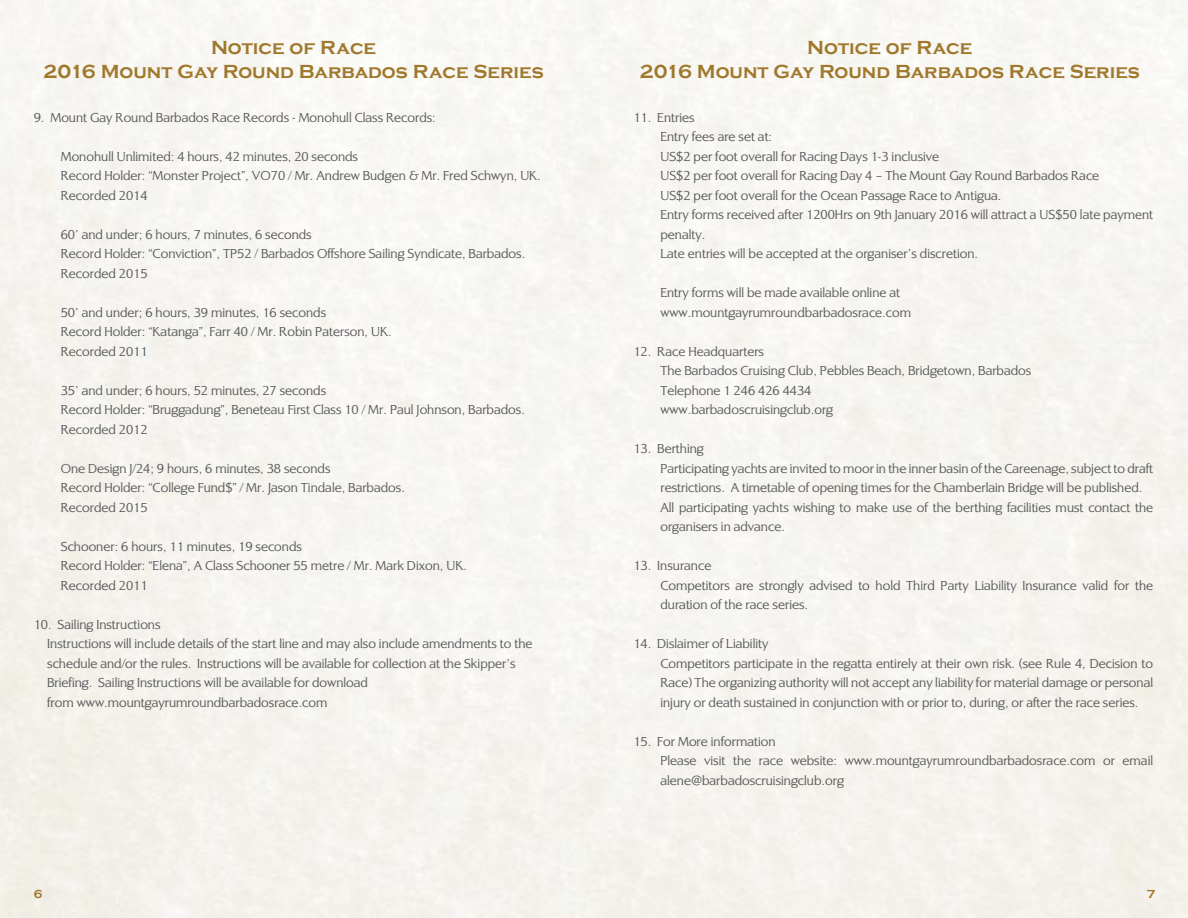
<style>
.page{position:relative;width:1188px;height:918px;background:#fff}
.page>*{position:absolute;margin:0;border:0;box-sizing:border-box;transform-origin:0 0}
.t1{font:700 19.5px/24px "Copperplate Gothic";color:#a0782c;text-align:center}
.t2{font:300 13.5px/19.5px "Alexon";color:#58595b}
.t3{font:700 12px "Copperplate Gothic";color:#a0782c}
</style>
<div class="page">
<h1 class="t1" style="left:44px;top:36px;width:502px">Notice of Race<br>2016 Mount Gay Round Barbados Race Series</h1>
<p class="t2" style="left:34px;top:107px;width:404px">9. Mount Gay Round Barbados Race Records - Monohull Class Records:</p>
<p class="t2" style="left:61px;top:146px;width:482px">Monohull Unlimited: 4 hours, 42 minutes, 20 seconds<br>Record Holder: “Monster Project”, VO70 / Mr. Andrew Budgen &amp; Mr. Fred Schwyn, UK.<br>Recorded 2014</p>
<p class="t2" style="left:61px;top:224px;width:466px">60’ and under; 6 hours, 7 minutes, 6 seconds<br>Record Holder: “Conviction”, TP52 / Barbados Offshore Sailing Syndicate, Barbados.<br>Recorded 2015</p>
<p class="t2" style="left:61px;top:302px;width:332px">50’ and under; 6 hours, 39 minutes, 16 seconds<br>Record Holder: “Katanga”, Farr 40 / Mr. Robin Paterson, UK.<br>Recorded 2011</p>
<p class="t2" style="left:61px;top:380px;width:466px">35’ and under; 6 hours, 52 minutes, 27 seconds<br>Record Holder: “Bruggadung”, Beneteau First Class 10 / Mr. Paul Johnson, Barbados.<br>Recorded 2012</p>
<p class="t2" style="left:61px;top:458px;width:346px">One Design J/24; 9 hours, 6 minutes, 38 seconds<br>Record Holder: “College Fund$” / Mr. Jason Tindale, Barbados.<br>Recorded 2015</p>
<p class="t2" style="left:61px;top:536px;width:408px">Schooner: 6 hours, 11 minutes, 19 seconds<br>Record Holder: “Elena”, A Class Schooner 55 metre / Mr. Mark Dixon, UK.<br>Recorded 2011</p>
<p class="t2" style="left:47px;top:614px;width:487px;text-indent:-14px">10. Sailing Instructions<br>Instructions will include details of the start line and may also include amendments to the schedule and/or the rules. Instructions will be available for collection at the Skipper’s Briefing. Sailing Instructions will be available for download<br>from www.mountgayrumroundbarbadosrace.com</p>
<h1 class="t1" style="left:640px;top:36px;width:502px">Notice of Race<br>2016 Mount Gay Round Barbados Race Series</h1>
<p class="t2" style="left:660px;top:107px;width:494px;text-indent:-27px">11. Entries<br>Entry fees are set at:<br>US$2 per foot overall for Racing Days 1-3 inclusive<br>US$2 per foot overall for Racing Day 4 – The Mount Gay Round Barbados Race<br>US$2 per foot overall for the Ocean Passage Race to Antigua.<br>Entry forms received after 1200Hrs on 9th January 2016 will attract a US$50 late payment penalty.<br>Late entries will be accepted at the organiser’s discretion.</p>
<p class="t2" style="left:660px;top:283px;width:252px">Entry forms will be made available online at www.mountgayrumroundbarbadosrace.com</p>
<p class="t2" style="left:660px;top:341px;width:372px;text-indent:-27px">12. Race Headquarters<br>The Barbados Cruising Club, Pebbles Beach, Bridgetown, Barbados Telephone 1 246 426 4434<br>www.barbadoscruisingclub.org</p>
<p class="t2" style="left:660px;top:439px;width:494px;text-indent:-27px">13. Berthing<br>Participating yachts are invited to moor in the inner basin of the Careenage, subject to draft restrictions. A timetable of opening times for the Chamberlain Bridge will be published.<br>All participating yachts wishing to make use of the berthing facilities must contact the organisers in advance.</p>
<p class="t2" style="left:660px;top:556px;width:494px;text-indent:-27px">13. Insurance<br>Competitors are strongly advised to hold Third Party Liability Insurance valid for the duration of the race series.</p>
<p class="t2" style="left:660px;top:634px;width:494px;text-indent:-27px">14. Dislaimer of Liability<br>Competitors participate in the regatta entirely at their own risk. (see Rule 4, Decision to Race) The organizing authority will not accept any liability for material damage or personal injury or death sustained in conjunction with or prior to, during, or after the race series.</p>
<p class="t2" style="left:660px;top:731px;width:494px;text-indent:-27px">15. For More information<br>Please visit the race website: www.mountgayrumroundbarbadosrace.com or email alene@barbadoscruisingclub.org</p>
<p class="t3" style="left:34px;top:887px;width:10px">6</p>
<p class="t3" style="left:1147px;top:887px;width:10px">7</p>
</div>
